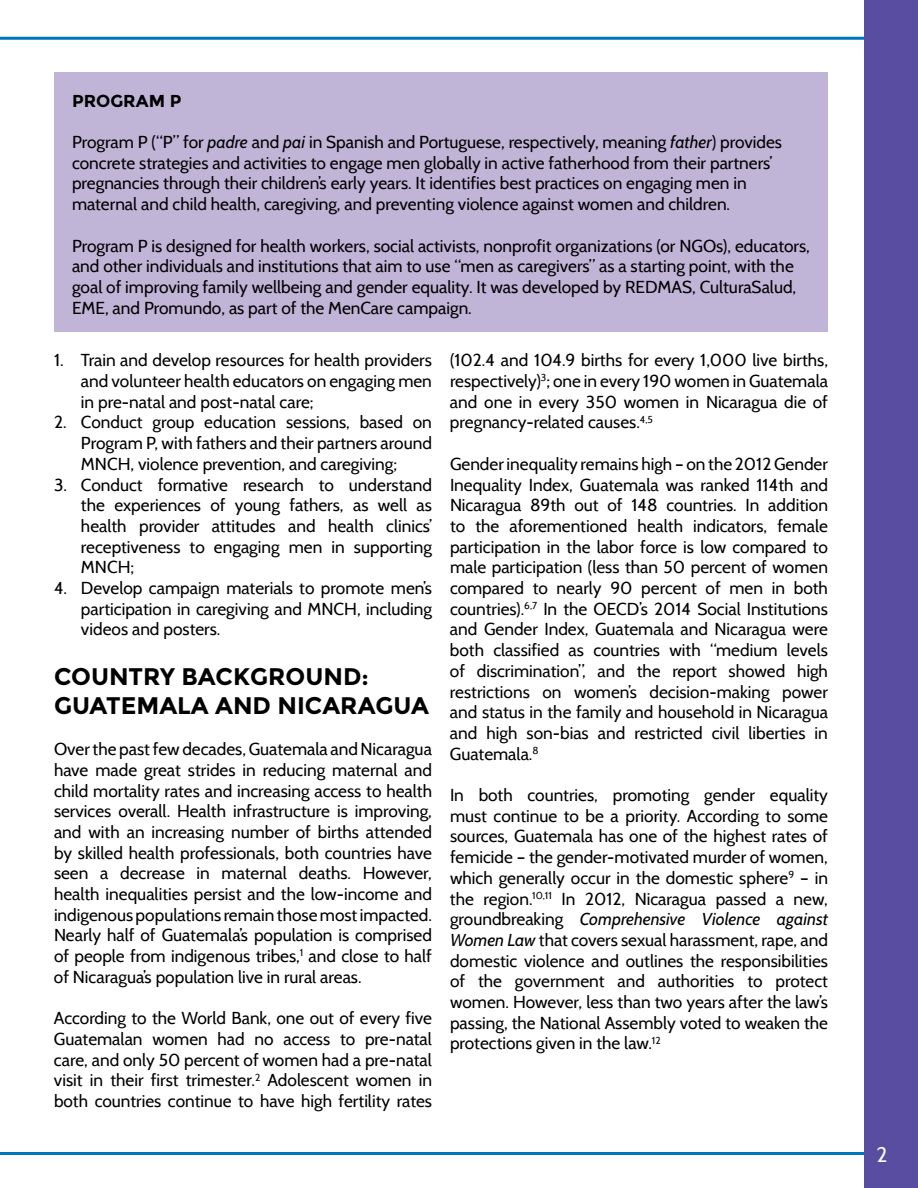
<style>
.page{position:relative;width:918px;height:1188px;background:#fff}
.page>*{position:absolute;margin:0;border:0;box-sizing:border-box;transform-origin:0 0}
.t1{font:700 24px/28.8px "Montserrat";color:#000}
.t2{font:21px "Cabin";color:#fff}
.t3{font:17.25px/20.7px "Cabin";color:#000;text-align:justify}
.t4{font:700 17.25px "Montserrat";color:#000}
.s1{font-style:italic}
</style>
<div class="page">
<hr style="left:0;top:37px;width:918px;height:3px;background:#0076c0">
<hr style="left:0;top:1152px;width:918px;height:3px;background:#0076c0">
<div style="left:54px;top:72px;width:774px;height:260px;background:#c0b4d7"></div>
<div style="left:864px;top:0;width:54px;height:1188px;background:#584da0"></div>
<p class="t4" style="left:72px;top:90px;width:109px">PROGRAM P</p>
<p class="t3" style="left:72px;top:132px;width:712px;text-align:left">Program P (“P” for <span class="s1">padre</span> and <span class="s1">pai</span> in Spanish and Portuguese, respectively, meaning <span class="s1">father</span>) provides concrete strategies and activities to engage men globally in active fatherhood from their partners’ pregnancies through their children’s early years. It identifies best practices on engaging men in maternal and child health, caregiving, and preventing violence against women and children.</p>
<p class="t3" style="left:72px;top:235px;width:740px;text-align:left">Program P is designed for health workers, social activists, nonprofit organizations (or NGOs), educators, and other individuals and institutions that aim to use “men as caregivers” as a starting point, with the goal of improving family wellbeing and gender equality. It was developed by REDMAS, CulturaSalud, EME, and Promundo, as part of the MenCare campaign.</p>
<p class="t3" style="left:81px;top:350px;width:352px;text-indent:-27px">1. Train and develop resources for health providers and volunteer health educators on engaging men in pre-natal and post-natal care;</p>
<p class="t3" style="left:81px;top:412px;width:352px;text-indent:-27px">2. Conduct group education sessions, based on Program P, with fathers and their partners around MNCH, violence prevention, and caregiving;</p>
<p class="t3" style="left:81px;top:474px;width:353px;text-indent:-27px">3. Conduct formative research to understand the experiences of young fathers, as well as health provider attitudes and health clinics’ receptiveness to engaging men in supporting MNCH;</p>
<p class="t3" style="left:81px;top:578px;width:353px;text-indent:-27px">4. Develop campaign materials to promote men’s participation in caregiving and MNCH, including videos and posters.</p>
<h1 class="t1" style="left:54px;top:662px;width:377px">COUNTRY BACKGROUND:<br>GUATEMALA AND NI CARAGUA</h1>
<p class="t3" style="left:54px;top:739px;width:380px">Over the past few decades, Guatemala and Nicaragua have made great strides in reducing maternal and child mortality rates and increasing access to health services overall. Health infrastructure is improving, and with an increasing number of births attended by skilled health professionals, both countries have seen a decrease in maternal deaths. However, health inequalities persist and the low-income and indigenous populations remain those most impacted.<br>Nearly half of Guatemala’s population is comprised of people from indigenous tribes,<sup>1</sup> and close to half of Nicaragua’s population live in rural areas.</p>
<p class="t3" style="left:54px;top:1008px;width:380px">According to the World Bank, one out of every five Guatemalan women had no access to pre-natal care, and only 50 percent of women had a pre-natal visit in their first trimester.<sup>2</sup> Adolescent women in both countries continue to have high fertility rates</p>
<p class="t3" style="left:450px;top:350px;width:380px">(102.4 and 104.9 births for every 1,000 live births, respectively)<sup>3</sup>; one in every 190 women in Guatemala and one in every 350 women in Nicaragua die of pregnancy-related causes.<sup>4,5</sup></p>
<p class="t3" style="left:450px;top:453px;width:380px">Gender inequality remains high – on the 2012 Gender Inequality Index, Guatemala was ranked 114th and Nicaragua 89th out of 148 countries. In addition to the aforementioned health indicators, female participation in the labor force is low compared to male participation (less than 50 percent of women compared to nearly 90 percent of men in both countries).<sup>6,7</sup> In the OECD’s 2014 Social Institutions and Gender Index, Guatemala and Nicaragua were both classified as countries with “medium levels of discrimination”, and the report showed high restrictions on women’s decision-making power and status in the family and household in Nicaragua and high son-bias and restricted civil liberties in Guatemala.<sup>8</sup></p>
<p class="t3" style="left:450px;top:785px;width:380px">In both countries, promoting gender equality must continue to be a priority. According to some sources, Guatemala has one of the highest rates of femicide – the gender-motivated murder of women, which generally occur in the domestic sphere<sup>9</sup> – in the region.<sup>10,11</sup> In 2012, Nicaragua passed a new, groundbreaking <span class="s1">Comprehensive Violence against Women Law</span> that covers sexual harassment, rape, and domestic violence and outlines the responsibilities of the government and authorities to protect women. However, less than two years after the law’s passing, the National Assembly voted to weaken the protections given in the law.<sup>12</sup></p>
<p class="t2" style="left:876px;top:1142px;width:13px">2</p>
</div>
